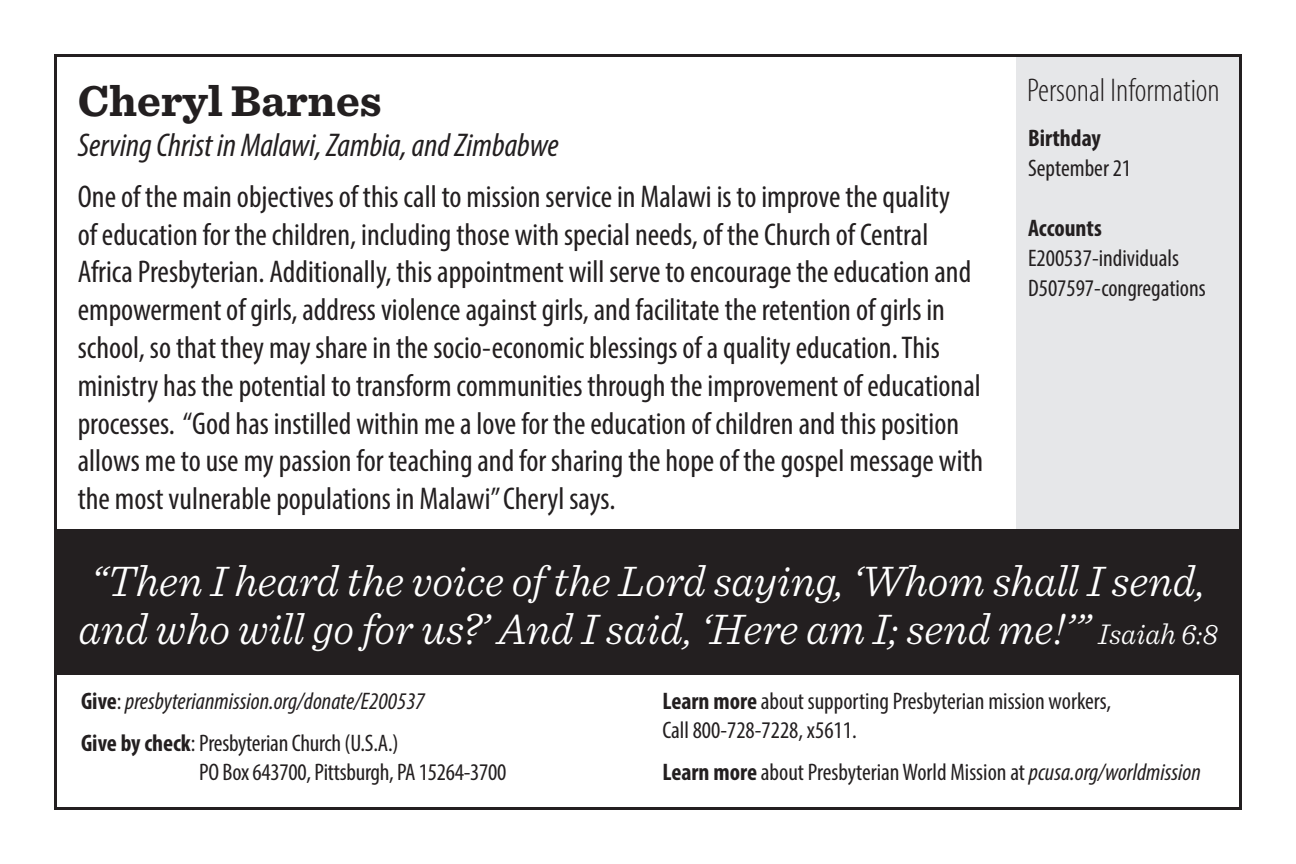
<style>
.page{position:relative;width:1296px;height:864px;background:#fff}
.page>*{position:absolute;margin:0;border:0;box-sizing:border-box;transform-origin:0 0}
.t1{font:italic 300 45px/48px "Sentinel";color:#fff}
.Back_-_name{font:700 45px "Sentinel";color:#231f20}
.Back_-_Serving{font:italic condensed 33px "Myriad Pro";color:#231f20}
.t2{font:300 condensed 33px "Myriad Pro";color:#231f20}
.back_-_Body{font:condensed 31.5px/37.8px "Myriad Pro";color:#231f20}
.t3{font:condensed 24px/28.8px "Myriad Pro";color:#231f20}
.t4{font:italic condensed 24px "Myriad Pro";color:#231f20}
.t5{font:700 condensed 24px "Myriad Pro";color:#231f20}
.s1{font-size:30px}
.s2{font-weight:700;font-style:normal}
.s3{font-style:normal}
.s4{font-weight:700}
.s5{font-style:italic}
</style>
<div class="page">
<div style="left:1016px;top:57px;width:223px;height:483px;background:#e6e7e9"></div>
<div style="left:57px;top:529px;width:1183px;height:146px;background:#231f20"></div>
<p class="Back_-_name" style="left:78px;top:65px;width:305px">Cheryl Barnes</p>
<p class="Back_-_Serving" style="left:78px;top:125px;width:482px">Serving Christ in Malawi, Zambia, and Zimbabwe</p>
<p class="back_-_Body" style="left:78px;top:177px;width:907px">One of the main objectives of this call to mission service in Malawi is to improve the quality<br>of education for the children, including those with special needs, of the Church of Central Africa Presbyterian. Additionally, this appointment will serve to encourage the education and empowerment of girls, address violence against girls, and facilitate the retention of girls in school, so that they may share in the socio-economic blessings of a quality education. This ministry has the potential to transform communities through the improvement of educational processes. “God has instilled within me a love for the education of children and this position allows me to use my passion for teaching and for sharing the hope of the gospel message with the most vulnerable populations in Malawi” Cheryl says.</p>
<p class="t2" style="left:1027px;top:70px;width:194px">Personal Information</p>
<p class="t5" style="left:1028px;top:123px;width:74px">Birthday</p>
<p class="t3" style="left:1028px;top:153px;width:105px">September 21</p>
<p class="t5" style="left:1028px;top:213px;width:75px">Accounts</p>
<p class="t3" style="left:1028px;top:243px;width:152px">E200537-individuals</p>
<p class="t3" style="left:1028px;top:273px;width:179px">D507597-congregations</p>
<p class="t1" style="left:78px;top:554px;width:1141px">“Then I heard the voice of the Lord saying, ‘Whom shall I send, and who will go for us?’ And I said, ‘Here am I; send me!’” <span class="s1">Isaiah 6:8</span></p>
<p class="t4" style="left:81px;top:686px;width:345px"><span class="s2">Give</span><span class="s3">:</span> presbyterianmission.org/donate/E200537</p>
<p class="t3" style="left:199px;top:728px;width:309px;text-indent:-118px"><span class="s4">Give by check</span>: Presbyterian Church (U.S.A.)<br>PO Box 643700, Pittsburgh, PA 15264-3700</p>
<p class="t3" style="left:662px;top:686px;width:450px"><span class="s4">Learn more</span> about supporting Presbyterian mission workers,<br>Call 800-728-7228, x5611.</p>
<p class="t3" style="left:662px;top:757px;width:540px"><span class="s4">Learn more</span> about Presbyterian World Mission at <span class="s5">pcusa.org/worldmission</span></p>
</div>
